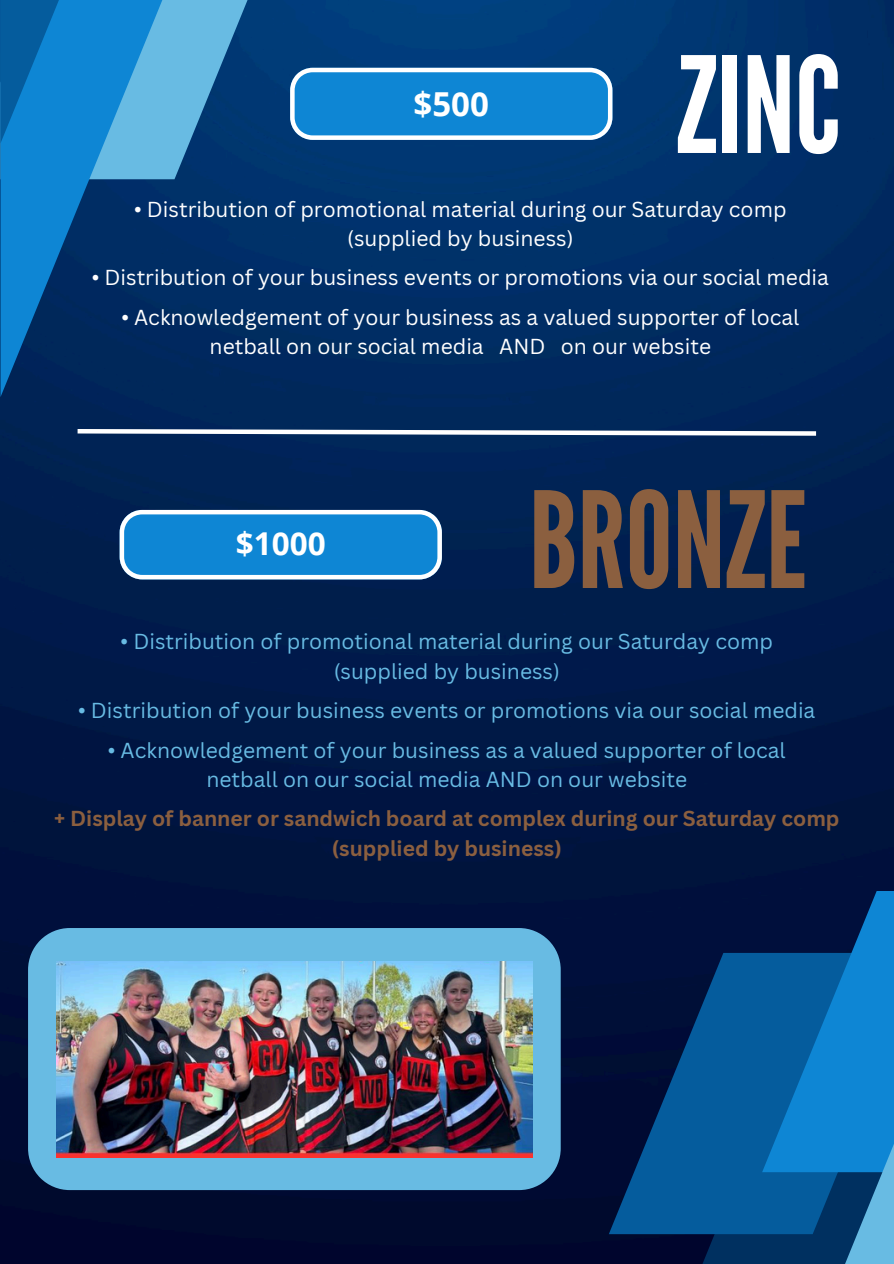
<style>
.page{position:relative;width:894px;height:1264px;background:#fff}
.page>*{position:absolute;margin:0;border:0;box-sizing:border-box;transform-origin:0 0}
.t1{font:133.05px "League Gothic";color:#8b5f3f}
.t2{font:133.05px "League Gothic";color:#fff}
.t3{font:700 33px "Open Sans";color:#fff}
.t4{font:700 31.5px "Open Sans";color:#fff}
.t5{font:21px "Canva Sans";color:#fff}
.t6{font:21px "Canva Sans";color:#68bbe3}
.t7{font:700 21px/29.4px "Canva Sans";color:#8b5f3f;text-align:center}
</style>
<div class="page">
<img style="left:0;top:0;width:893px;height:1263px">
<svg style="left:294px;top:68px;width:318px;height:72px"></svg>
<svg style="left:177px;top:0;width:117px;height:179px;fill:#003773"></svg>
<svg style="left:1px;top:0;width:176px;height:397px"></svg>
<svg style="left:1px;top:0;width:147px;height:143px"></svg>
<svg style="left:691px;top:1234px;width:70px;height:29px;fill:#003060"></svg>
<svg style="left:608px;top:952px;width:153px;height:282px;fill:#055c9d"></svg>
<svg style="left:761px;top:891px;width:132px;height:372px"></svg>
<div style="left:28px;top:928px;width:532px;height:262px;background:#68bbe3"></div>
<svg style="left:120px;top:510px;width:321px;height:69px"></svg>
<svg style="left:73px;top:427px;width:747px;height:11px"></svg>
<img style="left:57px;top:961px;width:475px;height:196px">
<p class="t3" style="left:413px;top:81px;width:77px">$500</p>
<p class="t2" style="left:676px;top:29px;width:166px">ZINC</p>
<h2 class="t5" style="left:134px;top:194px;width:653px">• Distribution of promotional material during our Saturday comp</h2>
<p class="t5" style="left:347px;top:224px;width:228px">(supplied by business)</p>
<p class="t5" style="left:92px;top:263px;width:738px">• Distribution of your business events or promotions via our social media</p>
<p class="t5" style="left:121px;top:302px;width:679px">• Acknowledgement of your business as a valued supporter of local</p>
<p class="t5" style="left:209px;top:332px;width:503px">netball on our social media AND on our website</p>
<h1 class="t4" style="left:236px;top:521px;width:91px">$1000</h1>
<p class="t1" style="left:529px;top:463px;width:279px">BRONZE</p>
<h2 class="t6" style="left:121px;top:627px;width:653px">• Distribution of promotional material during our Saturday comp</h2>
<h1 class="t6" style="left:333px;top:656px;width:228px">(supplied by business)</h1>
<h1 class="t6" style="left:78px;top:695px;width:738px">• Distribution of your business events or promotions via our social media</h1>
<h1 class="t6" style="left:108px;top:735px;width:679px">• Acknowledgement of your business as a valued supporter of local</h1>
<p class="t6" style="left:206px;top:764px;width:482px">netball on our social media AND on our website</p>
<p class="t7" style="left:54px;top:803px;width:786px">+ Display of banner or sandwich board at complex during our Saturday comp (supplied by business)</p>
</div>
